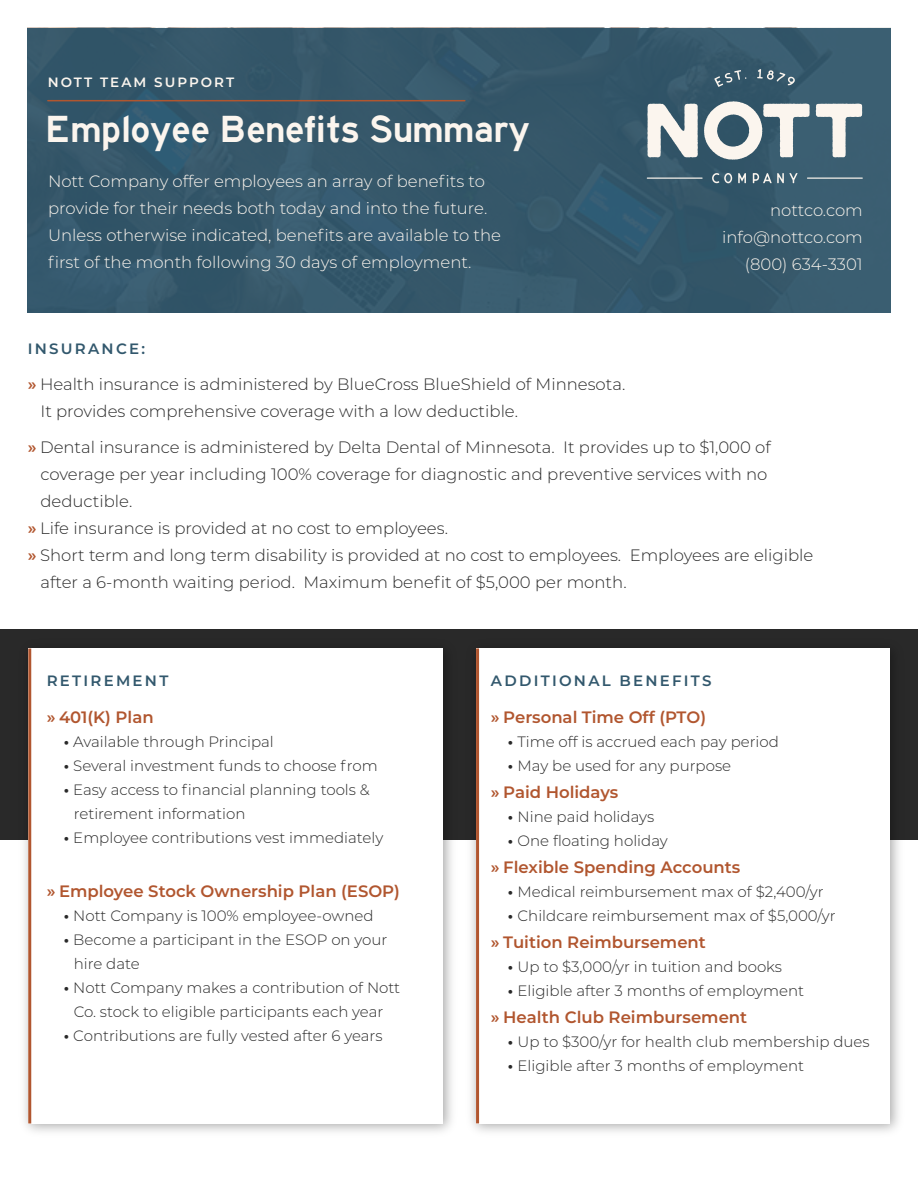
<style>
.page{position:relative;width:918px;height:1188px;background:#fff}
.page>*{position:absolute;margin:0;border:0;box-sizing:border-box;transform-origin:0 0}
.t1{font:39px "Highway Gothic Wide";color:#fbf5ee}
.t2{font:300 16.5px/27px "Montserrat";color:#292929}
.t3{font:300 16.5px/27px "Montserrat";color:#fbf5ee;text-align:right}
.t4{font:600 16.5px "Montserrat";color:#b1562f}
.t5{font:300 15px/24px "Montserrat";color:#292929}
.t6{font:600 15px "Montserrat";letter-spacing:.15em;color:#32586d}
.t7{font:600 13.5px "Montserrat";letter-spacing:.15em;color:#fbf5ee}
.s1{font-weight:600;color:#b1562f}
.s2{font-weight:700}
</style>
<div class="page">
<div style="left:0;top:630px;width:918px;height:210px;background:#292929"></div>
<div style="left:476px;top:648px;width:414px;height:475px;background:#fff"></div>
<hr style="left:476px;top:648px;width:3px;height:475px;background:#b1562f">
<div style="left:28px;top:648px;width:415px;height:476px;background:#fff"></div>
<hr style="left:28px;top:648px;width:3px;height:476px;background:#b1562f">
<div style="left:27px;top:28px;width:864px;height:285px;background:#32586d"></div>
<svg style="left:712px;top:173px;width:20px;height:10px"></svg>
<svg style="left:738px;top:173px;width:8px;height:10px"></svg>
<svg style="left:753px;top:173px;width:45px;height:10px"></svg>
<hr style="left:807px;top:178px;width:56px;height:1px;background:#fbf5ee">
<hr style="left:647px;top:178px;width:56px;height:1px;background:#fbf5ee">
<svg style="left:647px;top:104px;width:51px;height:53px"></svg>
<svg style="left:704px;top:101px;width:106px;height:59px"></svg>
<svg style="left:816px;top:104px;width:46px;height:53px"></svg>
<svg style="left:714px;top:70px;width:32px;height:17px"></svg>
<svg style="left:757px;top:69px;width:38px;height:16px"></svg>
<hr style="left:48px;top:100px;width:417px;height:1px;background:#b1562f">
<p class="t7" style="left:48px;top:72px;width:188px">NOTT TEAM SUPPORT</p>
<h1 class="t1" style="left:46px;top:108px;width:486px">Employee Benefits Summary</h1>
<p class="t3" style="left:48px;top:167px;width:455px;text-align:left">Nott Company offer employees an array of benefits to provide for their needs both today and into the future.<br>Unless otherwise indicated, benefits are available to the first of the month following 30 days of employment.</p>
<p class="t6" style="left:28px;top:338px;width:119px">INSURANCE:</p>
<p class="t3" style="left:722px;top:197px;width:142px">nottco.com info@nottco.com (800) 634-3301</p>
<p class="t2" style="left:40px;top:370px;width:586px;text-indent:-13px"><span class="s1">»</span> Health insurance is administered by BlueCross BlueShield of Minnesota.<br>It provides comprehensive coverage with a low deductible.</p>
<p class="t2" style="left:28px;top:433px;width:745px"><span class="s1">»</span> Dental insurance is administered by Delta Dental of Minnesota. It provides up to $1,000 of</p>
<p class="t2" style="left:40px;top:460px;width:728px">coverage per year including 100% coverage for diagnostic and preventive services with no</p>
<p class="t2" style="left:40px;top:487px;width:93px">deductible.</p>
<p class="t2" style="left:28px;top:514px;width:422px"><span class="s1">»</span> Life insurance is provided at no cost to employees.</p>
<p class="t2" style="left:28px;top:541px;width:787px"><span class="s1">»</span> Short term and long term disability is provided at no cost to employees. Employees are eligible</p>
<p class="t2" style="left:40px;top:568px;width:588px">after a 6-month waiting period. Maximum benefit of $5,000 per month.</p>
<p class="t6" style="left:47px;top:670px;width:123px">RETIREMENT</p>
<p class="t4" style="left:47px;top:706px;width:108px">» 401(K) Plan</p>
<p class="t5" style="left:64px;top:729px;width:212px"><span class="s2">•</span> Available through Principal</p>
<p class="t5" style="left:64px;top:753px;width:316px"><span class="s2">•</span> Several investment funds to choose from</p>
<p class="t5" style="left:74px;top:777px;width:298px;text-indent:-10px"><span class="s2">•</span> Easy access to financial planning tools &amp; retirement information</p>
<p class="t5" style="left:64px;top:825px;width:321px"><span class="s2">•</span> Employee contributions vest immediately</p>
<p class="t4" style="left:47px;top:880px;width:355px">» Employee Stock Ownership Plan (ESOP)</p>
<p class="t5" style="left:64px;top:903px;width:311px"><span class="s2">•</span> Nott Company is 100% employee-owned</p>
<p class="t5" style="left:74px;top:927px;width:315px;text-indent:-10px"><span class="s2">•</span> Become a participant in the ESOP on your hire date</p>
<p class="t5" style="left:64px;top:975px;width:338px;text-align:center"><span class="s2">•</span> Nott Company makes a contribution of Nott<br>Co. stock to eligible participants each year</p>
<p class="t5" style="left:64px;top:1023px;width:320px"><span class="s2">•</span> Contributions are fully vested after 6 years</p>
<p class="t6" style="left:491px;top:670px;width:222px">ADDITIONAL BENEFITS</p>
<p class="t4" style="left:491px;top:706px;width:217px">» Personal Time Off (PTO)</p>
<p class="t5" style="left:508px;top:729px;width:272px"><span class="s2">•</span> Time off is accrued each pay period</p>
<p class="t5" style="left:508px;top:753px;width:225px"><span class="s2">•</span> May be used for any purpose</p>
<p class="t4" style="left:491px;top:781px;width:129px">» Paid Holidays</p>
<p class="t5" style="left:508px;top:804px;width:148px"><span class="s2">•</span> Nine paid holidays</p>
<p class="t5" style="left:508px;top:828px;width:161px"><span class="s2">•</span> One floating holiday</p>
<p class="t4" style="left:491px;top:856px;width:251px">» Flexible Spending Accounts</p>
<p class="t5" style="left:508px;top:879px;width:317px"><span class="s2">•</span> Medical reimbursement max of $2,400/yr</p>
<p class="t5" style="left:508px;top:903px;width:329px"><span class="s2">•</span> Childcare reimbursement max of $5,000/yr</p>
<p class="t4" style="left:491px;top:931px;width:216px">» Tuition Reimbursement</p>
<p class="t5" style="left:508px;top:954px;width:276px"><span class="s2">•</span> Up to $3,000/yr in tuition and books</p>
<p class="t5" style="left:508px;top:978px;width:298px"><span class="s2">•</span> Eligible after 3 months of employment</p>
<p class="t4" style="left:491px;top:1006px;width:258px">» Health Club Reimbursement</p>
<p class="t5" style="left:508px;top:1029px;width:363px"><span class="s2">•</span> Up to $300/yr for health club membership dues</p>
<p class="t5" style="left:508px;top:1053px;width:298px"><span class="s2">•</span> Eligible after 3 months of employment</p>
</div>
